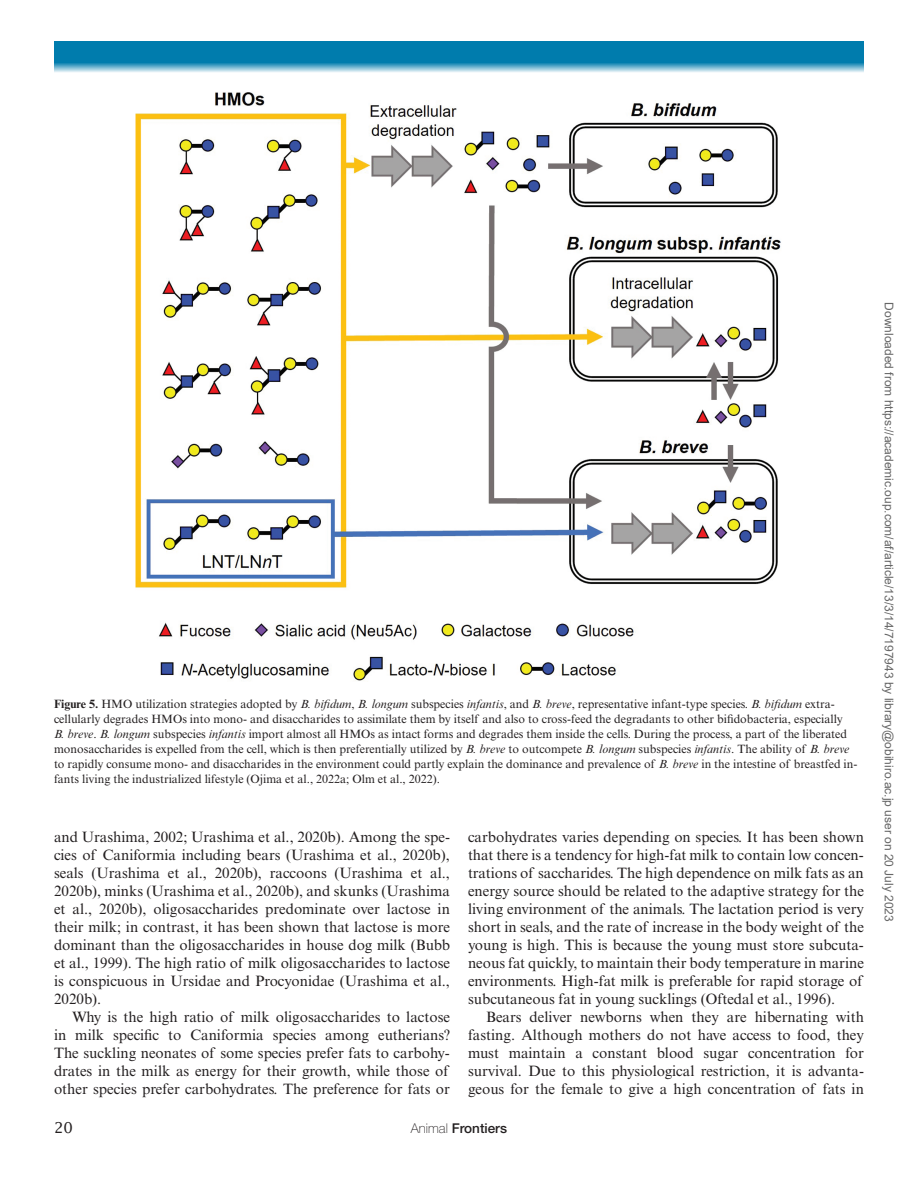
<style>
.page{position:relative;width:918px;height:1188px;background:#fff}
.page>*{position:absolute;margin:0;border:0;box-sizing:border-box;transform-origin:0 0}
.t1{font:15px/18px "Times New Roman MT Std";color:#231f20;text-align:justify}
.t2{font:15px "Lucida Std";color:#231f20}
.t3{font:500 13.5px "Helvetica Neue LT Std";color:#231f20}
.t4{font:12px/15px "Times New Roman MT Std";color:#231f20}
.t5{font:12px "Arial";color:#666}
.s1{font-weight:700}
.s2{font-style:italic}
.s3{font-weight:100}
</style>
<div class="page">
<svg style="left:54px;top:41px;width:810px;height:31px;background:#238eb8"></svg>
<img style="left:135px;top:92px;width:646px;height:589px">
<p class="t4" style="left:54px;top:697px;width:805px"><span class="s1">Figure 5.</span> HMO utilization strategies adopted by <span class="s2">B. bifidum</span>, <span class="s2">B. longum</span> subspecies <span class="s2">infantis</span>, and <span class="s2">B. breve</span>, representative infant-type species. <span class="s2">B. bifidum</span> extra&shy;cellularly degrades HMOs into mono- and disaccharides to assimilate them by itself and also to cross-feed the degradants to other bifidobacteria, especially<br><span class="s2">B. breve</span>. <span class="s2">B. longum</span> subspecies <span class="s2">infantis</span> import almost all HMOs as intact forms and degrades them inside the cells. During the process, a part of the liberated monosaccharides is expelled from the cell, which is then preferentially utilized by <span class="s2">B. breve</span> to outcompete <span class="s2">B. longum</span> subspecies <span class="s2">infantis</span>. The ability of <span class="s2">B. breve </span>to rapidly consume mono- and disaccharides in the environment could partly explain the dominance and prevalence of <span class="s2">B. breve</span> in the intestine of breastfed in&shy;fants living the industrialized lifestyle (Ojima et al., 2022a; Olm et al., 2022).</p>
<p class="t1" style="left:54px;top:828px;width:398px">and Urashima, 2002; Urashima et al., 2020b). Among the spe&shy;cies of Caniformia including bears (Urashima et al., 2020b), seals (Urashima et al., 2020b), raccoons (Urashima et al., 2020b), minks (Urashima et al., 2020b), and skunks (Urashima et al., 2020b), oligosaccharides predominate over lactose in their milk; in contrast, it has been shown that lactose is more dominant than the oligosaccharides in house dog milk (Bubb et al., 1999). The high ratio of milk oligosaccharides to lactose is conspicuous in Ursidae and Procyonidae (Urashima et al., 2020b).</p>
<p class="t1" style="left:54px;top:1008px;width:398px;text-indent:18px">Why is the high ratio of milk oligosaccharides to lactose in milk specific to Caniformia species among eutherians?<br>The suckling neonates of some species prefer fats to carbohy&shy;drates in the milk as energy for their growth, while those of other species prefer carbohydrates. The preference for fats or</p>
<p class="t1" style="left:468px;top:828px;width:398px">carbohydrates varies depending on species. It has been shown that there is a tendency for high-fat milk to contain low concen&shy;trations of saccharides. The high dependence on milk fats as an energy source should be related to the adaptive strategy for the living environment of the animals. The lactation period is very short in seals, and the rate of increase in the body weight of the young is high. This is because the young must store subcuta&shy;neous fat quickly, to maintain their body temperature in marine environments. High-fat milk is preferable for rapid storage of subcutaneous fat in young sucklings (Oftedal et al., 1996).</p>
<p class="t1" style="left:468px;top:1008px;width:398px;text-indent:18px">Bears deliver newborns when they are hibernating with fasting. Although mothers do not have access to food, they must maintain a constant blood sugar concentration for survival. Due to this physiological restriction, it is advanta&shy;geous for the female to give a high concentration of fats in</p>
<p class="t2" style="left:54px;top:1118px;width:20px">20</p>
<p class="t3" style="left:411px;top:1120px;width:98px"><span class="s3">Animal</span> Frontiers</p>
<p class="t5" style="left:893px;top:302px;width:621px;rotate:90deg">Downloaded from https://academic.oup.com/af/article/13/3/14/7197943 by library@obihiro.ac.jp user on 20 July 2023</p>
</div>
